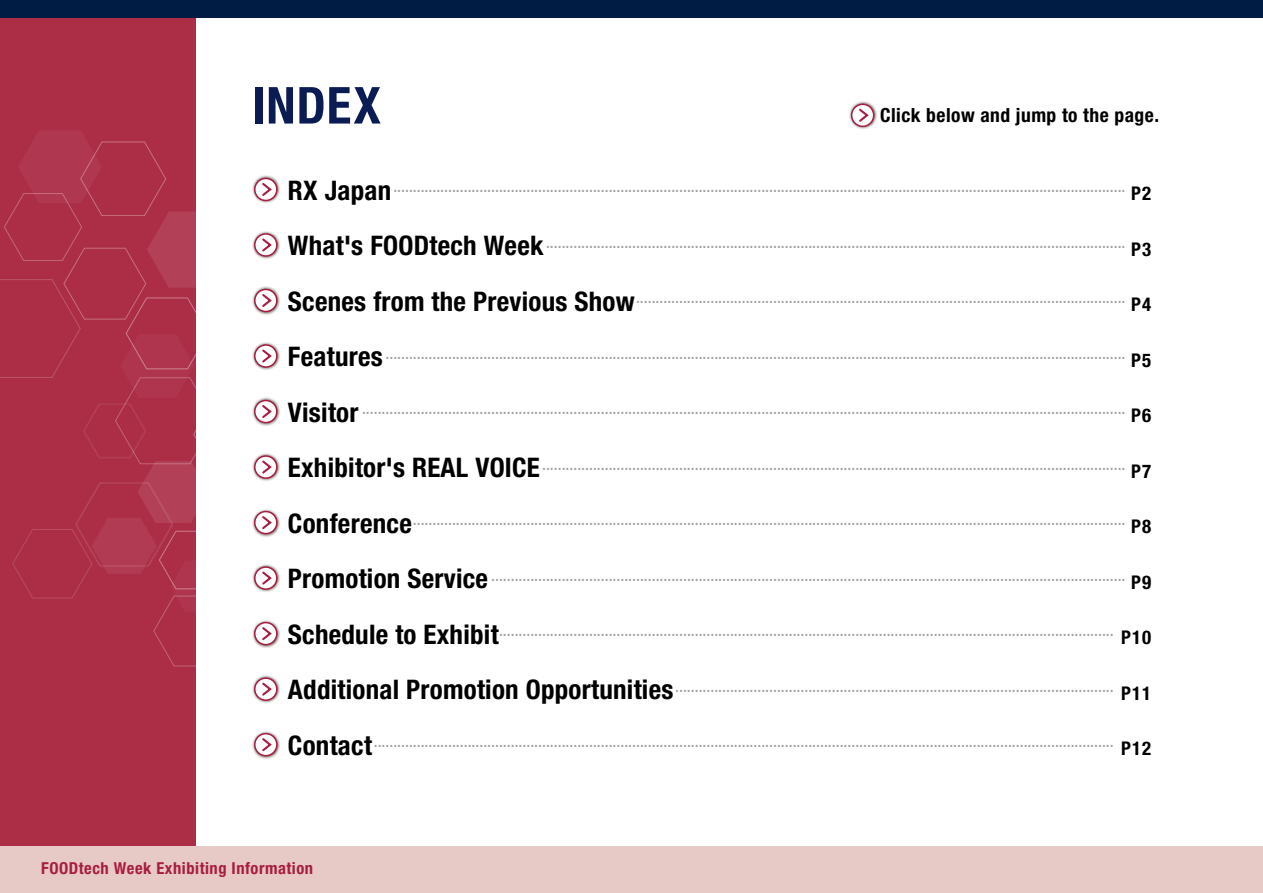
<style>
.page{position:relative;width:1263px;height:893px;background:#fff}
.page>*{position:absolute;margin:0;border:0;box-sizing:border-box;transform-origin:0 0}
.t1{font:700 condensed 51px "Helvetica Neue LT Std";letter-spacing:.02em;color:#0b1b53}
.t2{font:700 condensed 19.5px "Helvetica Neue LT Std";letter-spacing:.025em;color:#000}
.t3{font:700 condensed 16.5px "Helvetica Neue LT Std";letter-spacing:.03em;color:#a71d41}
.t4{font:700 condensed 13.5px "Helvetica Neue LT Std";color:#9fa0a0}
.s1{font-size:27px;color:#000}
.s2{font-size:18.9px;color:#000}
</style>
<div class="page">
<div style="left:0;top:0;width:196px;height:850px;background:#ab2d46"></div>
<div style="left:0;top:846px;width:1263px;height:47px;background:#e7cac6"></div>
<div style="left:0;top:0;width:1263px;height:17px;background:#001c44"></div>
<img style="left:849px;top:101px;width:28px;height:28px">
<svg style="left:852px;top:104px;width:22px;height:22px"></svg>
<div style="left:851px;top:104px;width:23px;height:23px;border:2px solid #a71e41;border-radius:50%"></div>
<svg style="left:857px;top:107px;width:13px;height:17px"></svg>
<svg style="left:0;top:141px;width:280px;height:525px"></svg>
<img style="left:252px;top:675px;width:28px;height:28px">
<svg style="left:255px;top:678px;width:22px;height:22px"></svg>
<div style="left:254px;top:677px;width:24px;height:24px;border:2px solid #a71e41;border-radius:50%"></div>
<svg style="left:260px;top:681px;width:14px;height:17px"></svg>
<img style="left:252px;top:731px;width:28px;height:28px">
<svg style="left:255px;top:734px;width:22px;height:22px"></svg>
<div style="left:254px;top:733px;width:24px;height:23px;border:2px solid #a71e41;border-radius:50%"></div>
<svg style="left:260px;top:736px;width:14px;height:17px"></svg>
<h1 class="t1" style="left:252px;top:75px;width:130px">INDEX</h1>
<h2 class="t2" style="left:880px;top:103px;width:280px">Click below and jump to the page.</h2>
<p class="t4" style="left:288px;top:179px;width:865px"><span class="s1">RX Japan</span>........................................................................................................................................................................................... <span class="s2">P2</span></p>
<p class="t4" style="left:288px;top:235px;width:865px"><span class="s1">What's FOODtech Week</span>.................................................................................................................................................... <span class="s2">P3</span></p>
<p class="t4" style="left:288px;top:290px;width:865px"><span class="s1">Scenes from the Previous Show</span>............................................................................................................................. <span class="s2">P4</span></p>
<p class="t4" style="left:288px;top:346px;width:865px"><span class="s1">Features</span> ............................................................................................................................................................................................. <span class="s2">P5</span></p>
<p class="t4" style="left:288px;top:401px;width:865px"><span class="s1">Visitor</span> ................................................................................................................................................................................................... <span class="s2">P6</span></p>
<p class="t4" style="left:288px;top:457px;width:865px"><span class="s1">Exhibitor's REAL VOICE</span>..................................................................................................................................................... <span class="s2">P7</span></p>
<p class="t4" style="left:288px;top:512px;width:865px"><span class="s1">Conference</span>...................................................................................................................................................................................... <span class="s2">P8</span></p>
<p class="t4" style="left:288px;top:568px;width:865px"><span class="s1">Promotion Service</span> .................................................................................................................................................................. <span class="s2">P9</span></p>
<p class="t4" style="left:288px;top:623px;width:865px"><span class="s1">Schedule to Exhibit</span>............................................................................................................................................................. <span class="s2">P10</span></p>
<p class="t4" style="left:288px;top:679px;width:865px"><span class="s1">Additional Promotion Opportunities</span>................................................................................................................ <span class="s2">P11</span></p>
<p class="t4" style="left:288px;top:734px;width:865px"><span class="s1">Contact</span>............................................................................................................................................................................................. <span class="s2">P12</span></p>
<p class="t3" style="left:41px;top:858px;width:273px">FOODtech Week Exhibiting Information</p>
</div>
